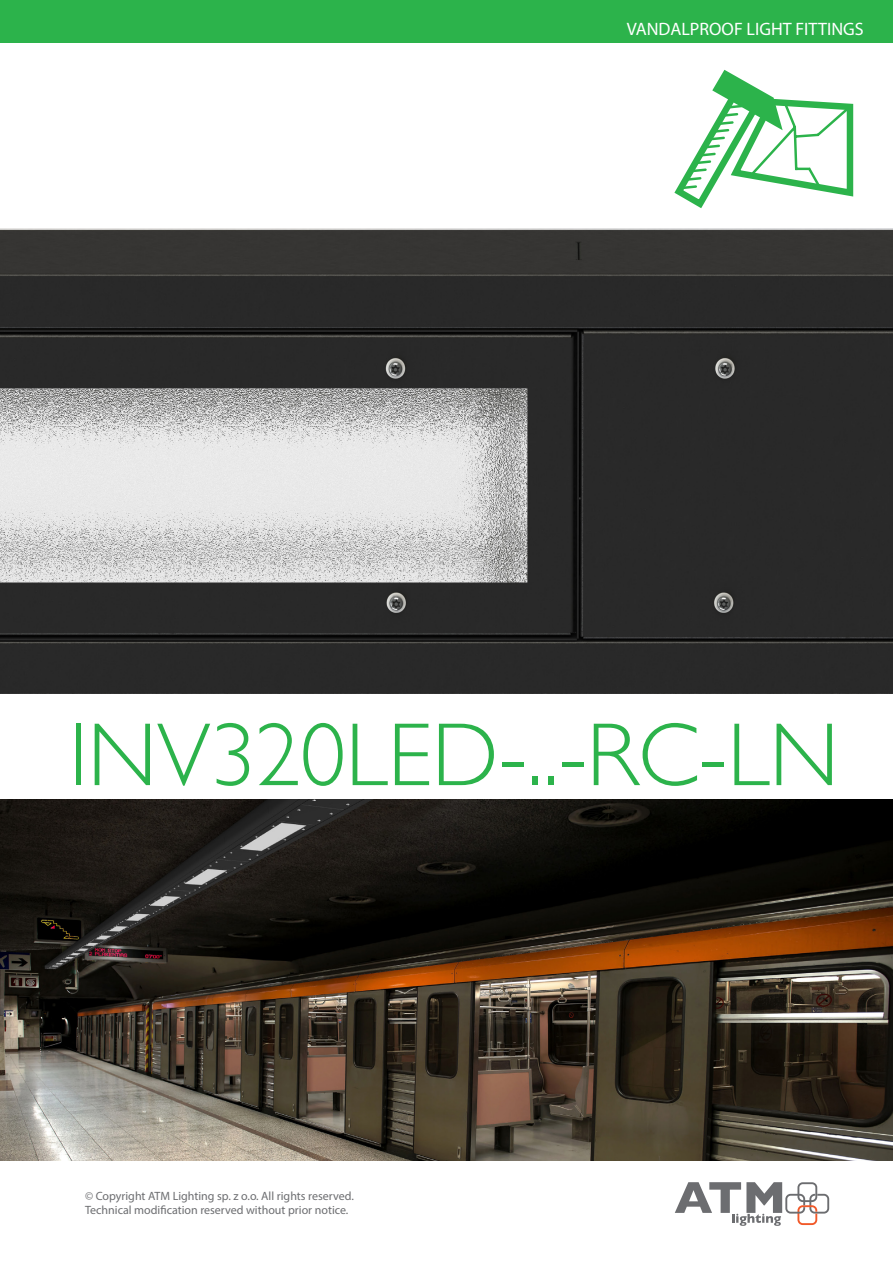
<style>
.page{position:relative;width:893px;height:1263px;background:#fff}
.page>*{position:absolute;margin:0;border:0;box-sizing:border-box;transform-origin:0 0}
.t1{font:300 90px "Gill Sans";color:#2cb34b}
.t2{font:18px "Myriad Pro";color:#fff}
.t3{font:12px/14.4px "Myriad Pro";color:#6c6d70}
</style>
<div class="page">
<svg style="left:675px;top:1182px;width:155px;height:44px"></svg>
<img style="left:0;top:799px;width:893px;height:362px">
<img style="left:0;top:228px;width:893px;height:465px">
<svg style="left:674px;top:69px;width:180px;height:139px"></svg>
<div style="left:0;top:0;width:893px;height:43px;background:#2cb34b"></div>
<h2 class="t2" style="left:627px;top:18px;width:239px">VANDALPROOF LIGHT FITTINGS</h2>
<h1 class="t1" style="left:69px;top:685px;width:771px">INV320LED-..-RC-LN</h1>
<p class="t3" style="left:85px;top:1188px;width:270px">© Copyright ATM Lighting sp. z o.o. All rights reserved.<br>Technical modification reserved without prior notice.</p>
</div>
